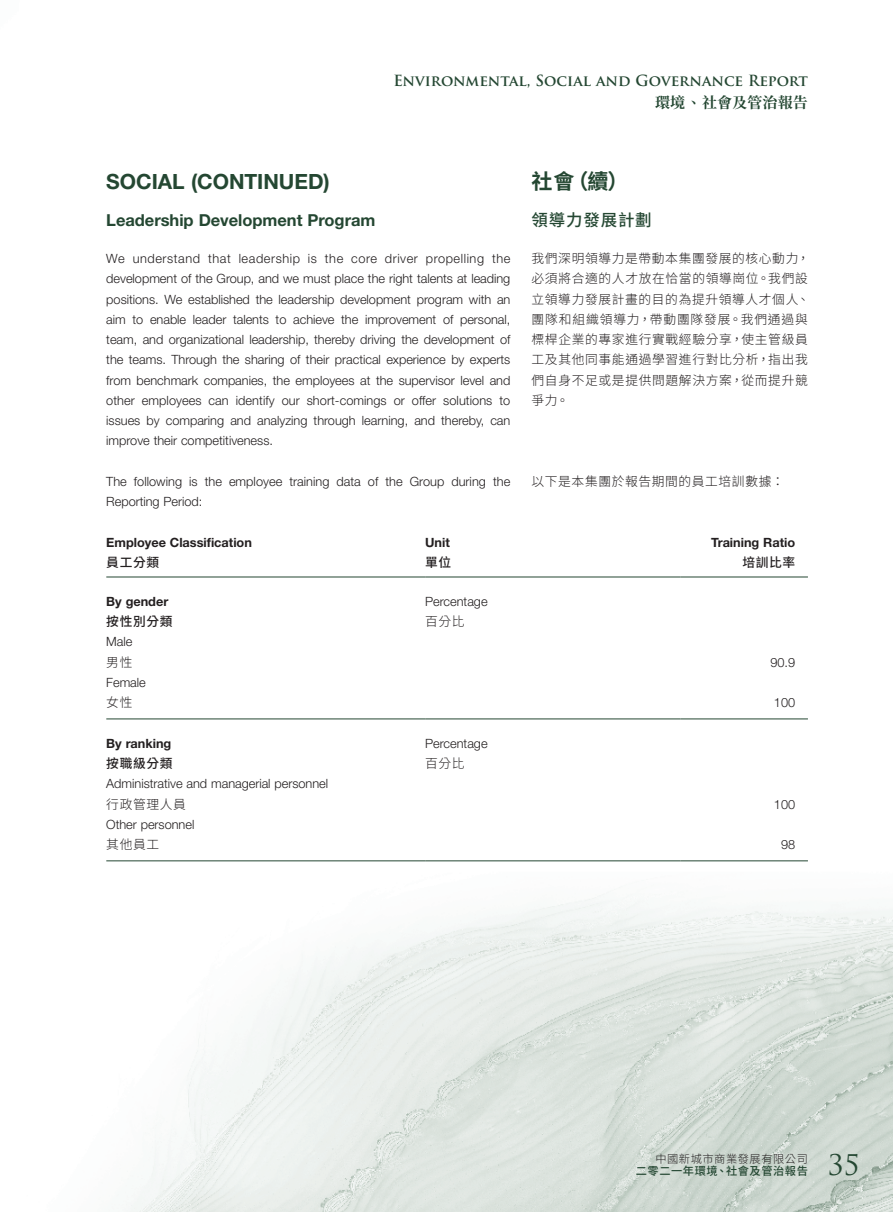
<style>
.page{position:relative;width:893px;height:1212px;background:#fff}
.page>*{position:absolute;margin:0;border:0;box-sizing:border-box;transform-origin:0 0}
.t1{font:27.75px "Trajan Pro";color:#244732}
.Heading_1{font:700 21px "Helvetica Neue LT Std";color:#244732}
.C_Heading_1{font:700 21px "Source Han Sans TC";color:#244732}
.C_Heading_2{font:700 16.5px "Helvetica Neue LT Std";color:#244732}
.C_Heading_2-2{font:500 16.5px "Source Han Sans TC";letter-spacing:.05em;color:#244732}
.t2{font:700 15px "Trajan Pro";color:#244732}
.t3{font:700 15px "Source Han Serif TC";letter-spacing:.01em;color:#244732}
.Body_Text{font:300 12.75px/20.2px "Helvetica Neue LT Std";color:#231f20;text-align:justify}
.C_Body_Text{font:300 12.75px/20.2px "Source Han Sans TC";letter-spacing:.05em;color:#231f20}
.C_Body_Text-2{font:300 12.75px "Helvetica Neue LT Std";color:#231f20}
.C_Body_Text-3{font:700 12.75px "Helvetica Neue LT Std";color:#231f20}
.C_Body_Text-4{font:500 12.75px "Source Han Sans TC";letter-spacing:.05em;color:#231f20}
.t4{font:500 11.25px "Source Han Sans TC";letter-spacing:.045em;color:#244732}
.t5{font:300 11.25px "Source Han Sans TC";letter-spacing:.045em;color:#231f20}
</style>
<div class="page">
<img style="left:106px;top:576px;width:787px;height:636px">
<hr style="left:106px;top:577px;width:319px;height:1px;background:#244732">
<hr style="left:425px;top:577px;width:255px;height:1px;background:#244732">
<hr style="left:680px;top:577px;width:128px;height:1px;background:#244732">
<hr style="left:106px;top:718px;width:319px;height:1px;background:#244732">
<hr style="left:425px;top:718px;width:255px;height:1px;background:#244732">
<hr style="left:680px;top:718px;width:128px;height:1px;background:#244732">
<hr style="left:106px;top:860px;width:319px;height:1px;background:#244732">
<hr style="left:425px;top:860px;width:255px;height:1px;background:#244732">
<hr style="left:680px;top:860px;width:128px;height:1px;background:#244732">
<p class="t2" style="left:393px;top:71px;width:416px">Environmental, Social and Governance Report</p>
<p class="t3" style="left:655px;top:94px;width:154px">環境、社會及管治報告</p>
<p class="Heading_1" style="left:106px;top:168px;width:225px">SOCIAL (CONTINUED)</p>
<p class="C_Heading_2" style="left:106px;top:210px;width:271px">Leadership Development Program</p>
<p class="Body_Text" style="left:106px;top:248px;width:406px">We understand that leadership is the core driver propelling the development of the Group, and we must place the right talents at leading positions. We established the leadership development program with an aim to enable leader talents to achieve the improvement of personal, team, and organizational leadership, thereby driving the development of the teams. Through the sharing of their practical experience by experts from benchmark companies, the employees at the supervisor level and other employees can identify our short-comings or offer solutions to issues by comparing and analyzing through learning, and thereby, can improve their competitiveness.</p>
<p class="Body_Text" style="left:106px;top:471px;width:405px">The following is the employee training data of the Group during the<br>Reporting Period:</p>
<p class="C_Heading_1" style="left:531px;top:169px;width:99px">社會（續）</p>
<p class="C_Heading_2-2" style="left:531px;top:210px;width:122px">領導力發展計劃</p>
<p class="C_Body_Text" style="left:531px;top:249px;width:280px">我們深明領導力是帶動本集團發展的核心動力，必須將合適的人才放在恰當的領導崗位。我們設立領導力發展計畫的目的為提升領導人才個人、團隊和組織領導力，帶動團隊發展。我們通過與標桿企業的專家進行實戰經驗分享，使主管級員工及其他同事能通過學習進行對比分析，指出我們自身不足或是提供問題解決方案，從而提升競爭力。</p>
<p class="C_Body_Text" style="left:531px;top:471px;width:254px">以下是本集團於報告期間的員工培訓數據：</p>
<p class="C_Body_Text-3" style="left:106px;top:534px;width:147px">Employee Classification</p>
<p class="C_Body_Text-3" style="left:425px;top:534px;width:26px">Unit</p>
<p class="C_Body_Text-3" style="left:711px;top:534px;width:86px">Training Ratio</p>
<p class="C_Body_Text-4" style="left:106px;top:555px;width:54px">員工分類</p>
<p class="C_Body_Text-4" style="left:425px;top:555px;width:28px">單位</p>
<p class="C_Body_Text-4" style="left:742px;top:555px;width:54px">培訓比率</p>
<p class="C_Body_Text-3" style="left:106px;top:593px;width:64px">By gender</p>
<p class="C_Body_Text-2" style="left:425px;top:593px;width:64px">Percentage</p>
<p class="C_Body_Text-4" style="left:106px;top:614px;width:68px">按性別分類</p>
<p class="C_Body_Text" style="left:425px;top:612px;width:41px">百分比</p>
<p class="C_Body_Text-2" style="left:106px;top:634px;width:28px">Male</p>
<p class="C_Body_Text" style="left:106px;top:652px;width:28px">男性</p>
<p class="C_Body_Text-2" style="left:770px;top:654px;width:26px">90.9</p>
<p class="C_Body_Text-2" style="left:106px;top:674px;width:41px">Female</p>
<p class="C_Body_Text" style="left:106px;top:693px;width:28px">女性</p>
<p class="C_Body_Text-2" style="left:774px;top:695px;width:23px">100</p>
<p class="C_Body_Text-3" style="left:106px;top:735px;width:67px">By ranking</p>
<p class="C_Body_Text-2" style="left:425px;top:735px;width:64px">Percentage</p>
<p class="C_Body_Text-4" style="left:106px;top:756px;width:68px">按職級分類</p>
<p class="C_Body_Text" style="left:425px;top:753px;width:41px">百分比</p>
<p class="C_Body_Text-2" style="left:106px;top:776px;width:223px">Administrative and managerial personnel</p>
<p class="C_Body_Text" style="left:106px;top:794px;width:81px">行政管理人員</p>
<p class="C_Body_Text-2" style="left:774px;top:796px;width:23px">100</p>
<p class="C_Body_Text-2" style="left:106px;top:816px;width:90px">Other personnel</p>
<p class="C_Body_Text" style="left:106px;top:834px;width:54px">其他員工</p>
<p class="C_Body_Text-2" style="left:781px;top:837px;width:16px">98</p>
<p class="t5" style="left:655px;top:1153px;width:154px">中國新城市商業發展有限公司</p>
<p class="t4" style="left:636px;top:1165px;width:174px">二零二一年環境、社會及管治報告</p>
<h1 class="t1" style="left:828px;top:1147px;width:33px">35</h1>
</div>
